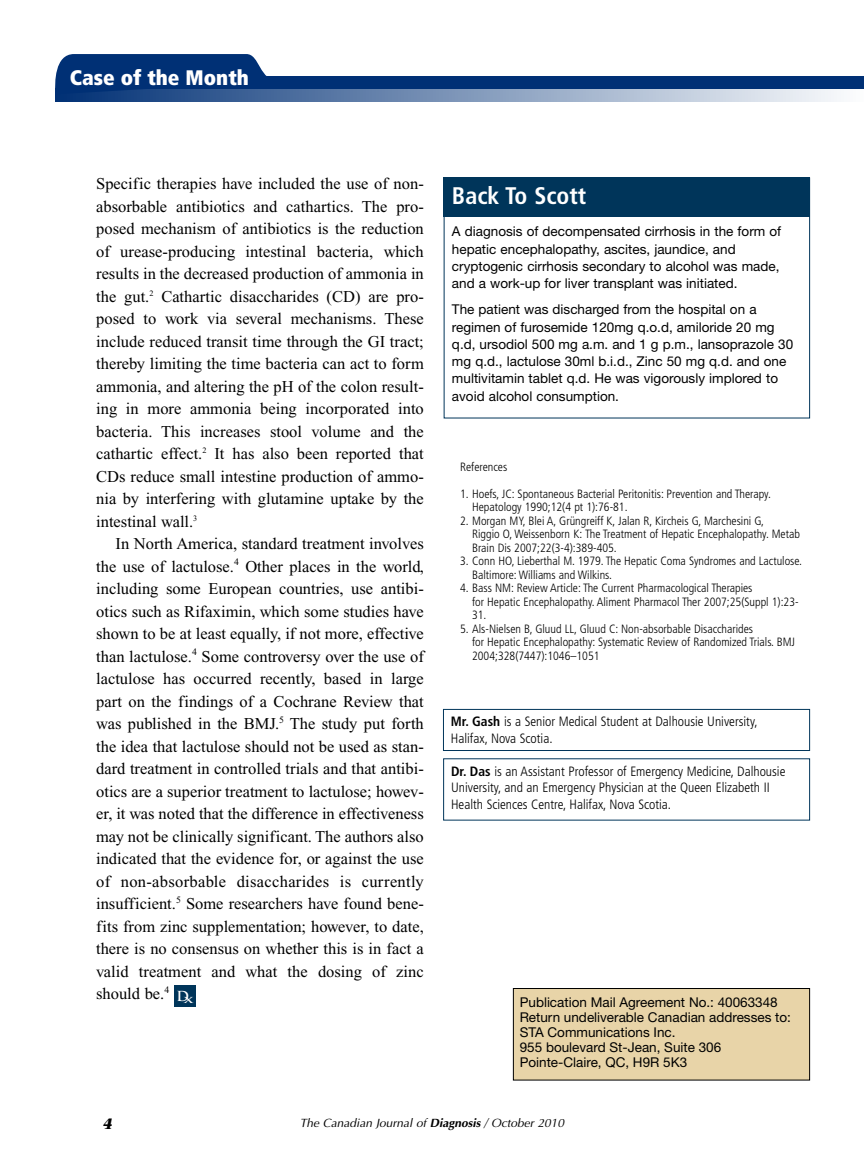
<style>
.page{position:relative;width:864px;height:1175px;background:#fff}
.page>*{position:absolute;margin:0;border:0;box-sizing:border-box;transform-origin:0 0}
.t1{font:700 condensed 24px "Frutiger";color:#fff}
.t2{font:900 condensed 21px "Frutiger";color:#fff}
.t3{font:16.5px/22.5px "Times New Roman";color:#000;text-align:justify}
.t4{font:italic 700 15px "Stone Serif";color:#000}
.t5{font:13.5px/17.2px "Helvetica Neue";color:#000}
.t6{font:300 condensed 13.5px/16.5px "Frutiger";color:#000}
.t7{font:700 13.5px "Trajan";color:#fff}
.t8{font:300 condensed 12px/13.5px "Frutiger";color:#000}
.t9{font:italic 12px "Optima";color:#000}
.s1{font-weight:700}
</style>
<div class="page">
<div style="left:443px;top:178px;width:367px;height:39px;background:#00355a"></div>
<div style="left:444px;top:178px;width:366px;height:240px;border:1px solid #00355a"></div>
<div style="left:174px;top:985px;width:22px;height:22px;background:#00355a"></div>
<div style="left:513px;top:988px;width:297px;height:92px;background:#e8d4a8"></div>
<div style="left:513px;top:988px;width:297px;height:92px;border:1px solid #000"></div>
<div style="left:443px;top:709px;width:367px;height:42px;border:1px solid #00355a"></div>
<svg style="left:55px;top:89px;width:782px;height:12px;background:#859cbd"></svg>
<div style="left:57px;top:76px;width:807px;height:13px;background:#003075"></div>
<svg style="left:55px;top:54px;width:228px;height:40px"></svg>
<p class="t2" style="left:70px;top:69px;width:181px">Case of the Month</p>
<p class="t3" style="left:96px;top:174px;width:329px">Specific therapies have included the use of non&shy;absorbable antibiotics and cathartics. The pro&shy;posed mechanism of antibiotics is the reduction of urease-producing intestinal bacteria, which results in the decreased production of ammonia in the gut.<sup>2</sup> Cathartic disaccharides (CD) are pro&shy;posed to work via several mechanisms. These include reduced transit time through the GI tract; thereby limiting the time bacteria can act to form ammonia, and altering the pH of the colon result&shy;ing in more ammonia being incorporated into bacteria. This increases stool volume and the cathartic effect.<sup>2</sup> It has also been reported that CDs reduce small intestine production of ammo&shy;nia by interfering with glutamine uptake by the intestinal wall.<sup>3</sup></p>
<p class="t3" style="left:96px;top:534px;width:329px;text-indent:19px">In North America, standard treatment involves the use of lactulose.<sup>4</sup> Other places in the world, including some European countries, use antibi&shy;otics such as Rifaximin, which some studies have shown to be at least equally, if not more, effective than lactulose.<sup>4</sup> Some controversy over the use of lactulose has occurred recently, based in large part on the findings of a Cochrane Review that was published in the BMJ.<sup>5</sup> The study put forth the idea that lactulose should not be used as stan&shy;dard treatment in controlled trials and that antibi&shy;otics are a superior treatment to lactulose; howev&shy;er, it was noted that the difference in effectiveness may not be clinically significant. The authors also indicated that the evidence for, or against the use of non-absorbable disaccharides is currently insufficient.<sup>5</sup> Some researchers have found bene&shy;fits from zinc supplementation; however, to date, there is no consensus on whether this is in fact a valid treatment and what the dosing of zinc should be.<sup>4</sup></p>
<h1 class="t1" style="left:452px;top:186px;width:136px">Back To Scott</h1>
<p class="t5" style="left:452px;top:224px;width:331px">A diagnosis of decompensated cirrhosis in the form of hepatic encephalopathy, ascites, jaundice, and cryptogenic cirrhosis secondary to alcohol was made, and a work-up for liver transplant was initiated.</p>
<p class="t5" style="left:452px;top:302px;width:343px">The patient was discharged from the hospital on a regimen of furosemide 120mg q.o.d, amiloride 20 mg q.d, ursodiol 500 mg a.m. and 1 g p.m., lansoprazole 30 mg q.d., lactulose 30ml b.i.d., Zinc 50 mg q.d. and one multivitamin tablet q.d. He was vigorously implored to avoid alcohol consumption.</p>
<p class="t8" style="left:460px;top:461px;width:49px">References</p>
<p class="t8" style="left:472px;top:488px;width:300px;text-indent:-12px">1. Hoefs, JC: Spontaneous Bacterial Peritonitis: Prevention and Therapy.<br>Hepatology 1990;12(4 pt 1):76-81.</p>
<p class="t8" style="left:472px;top:515px;width:329px;text-indent:-12px">2. Morgan MY, Blei A, Grüngreiff K, Jalan R, Kircheis G, Marchesini G,<br>Riggio O, Weissenborn K: The Treatment of Hepatic Encephalopathy. Metab<br>Brain Dis 2007;22(3-4):389-405.</p>
<p class="t8" style="left:472px;top:555px;width:331px;text-indent:-12px">3. Conn HO, Lieberthal M. 1979. The Hepatic Coma Syndromes and Lactulose.<br>Baltimore: Williams and Wilkins.</p>
<p class="t8" style="left:472px;top:582px;width:328px;text-indent:-12px">4. Bass NM: Review Article: The Current Pharmacological Therapies<br>for Hepatic Encephalopathy. Aliment Pharmacol Ther 2007;25(Suppl 1):23-<br>31.</p>
<p class="t8" style="left:472px;top:623px;width:325px;text-indent:-12px">5. Als-Nielsen B, Gluud LL, Gluud C: Non-absorbable Disaccharides<br>for Hepatic Encephalopathy: Systematic Review of Randomized Trials. BMJ<br>2004;328(7447):1046–1051</p>
<p class="t6" style="left:451px;top:714px;width:308px"><span class="s1">Mr. Gash</span> is a Senior Medical Student at Dalhousie University,<br>Halifax, Nova Scotia.</p>
<p class="t6" style="left:451px;top:763px;width:336px"><span class="s1">Dr. Das</span> is an Assistant Professor of Emergency Medicine, Dalhousie<br>University, and an Emergency Physician at the Queen Elizabeth II<br>Health Sciences Centre, Halifax, Nova Scotia.</p>
<p class="t7" style="left:177px;top:988px;width:18px">D<sub>x</sub></p>
<p class="t5" style="left:520px;top:995px;width:273px;line-height:15px">Publication Mail Agreement No.: 40063348<br>Return undeliverable Canadian addresses to:<br>STA Communications Inc.<br>955 boulevard St-Jean, Suite 306<br>Pointe-Claire, QC, H9R 5K3</p>
<p class="t4" style="left:103px;top:1118px;width:11px">4</p>
<p class="t9" style="left:300px;top:1115px;width:266px">The Canadian Journal of <span class="s1">Diagnosis</span> / October 2010</p>
</div>
